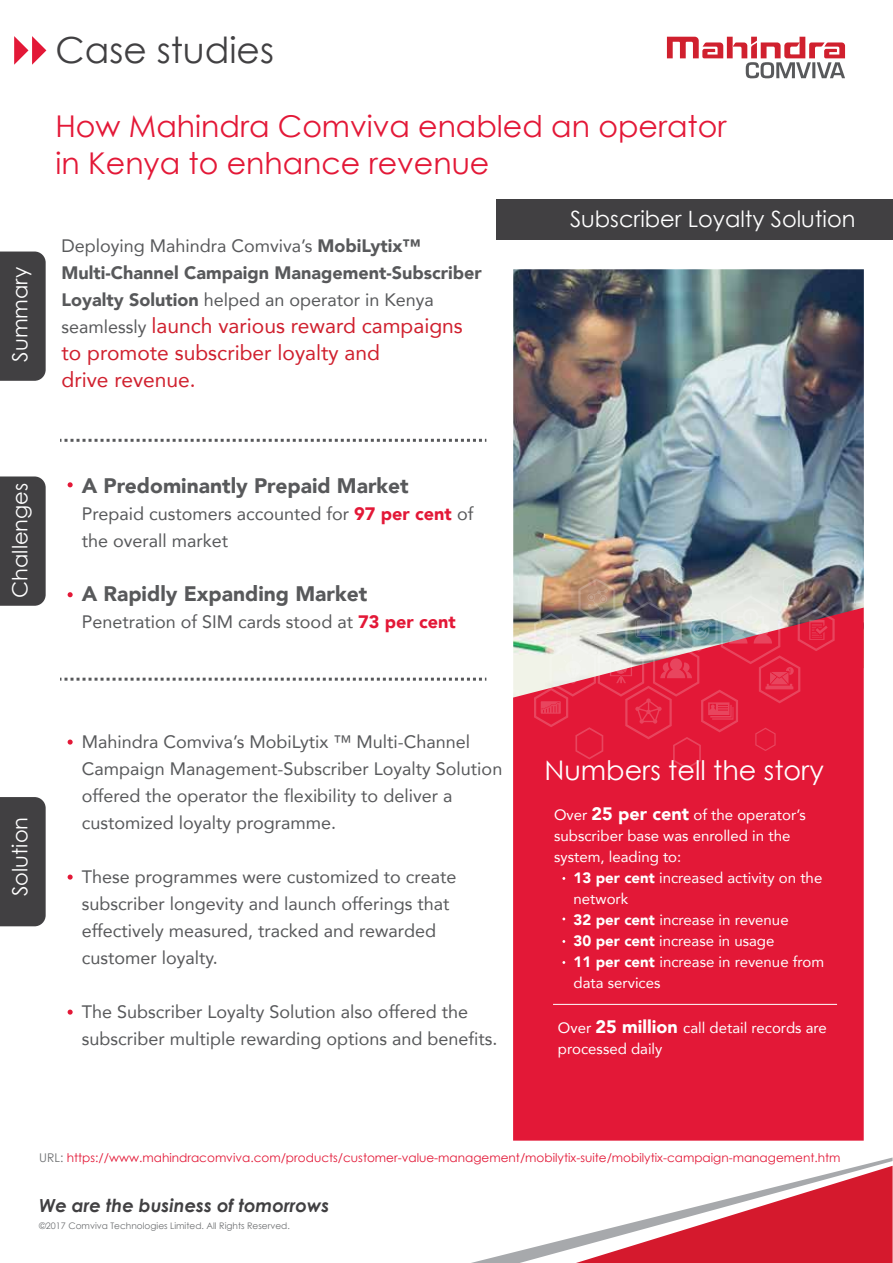
<style>
.page{position:relative;width:893px;height:1263px;background:#fff}
.page>*{position:absolute;margin:0;border:0;box-sizing:border-box;transform-origin:0 0}
.t1{font:36px "Century Gothic";color:#414042}
.t2{font:30px/37.5px "Century Gothic";color:#e31837}
.t3{font:27px "Century Gothic";color:#fff}
.t4{font:22.5px "Century Gothic";color:#fff}
.t5{font:21px/27px "Avenir";color:#d0202e}
.t6{font:900 21px "Avenir";color:#58595b}
.t7{font:21px "Century Gothic";color:#fff}
.t8{font:18px/27px "Avenir";color:#58595b}
.t9{font:900 18px/27px "Avenir";color:#58595b}
.t10{font:italic 700 18px "Century Gothic";color:#414042}
.t11{font:15px/21px "Avenir";color:#fff}
.t12{font:12px "Century Gothic";color:#e31837}
.t13{font:9px "Century Gothic";color:#6d6f71}
.s1{font-weight:400}
.s2{font-size:18px;color:#58595b}
.s3{font-weight:900;color:#e31837}
.s4{font-weight:900;font-size:18px}
.s5{font-weight:900}
.s6{color:#6d6f71}
</style>
<div class="page">
<div style="left:497px;top:200px;width:396px;height:40px;background:#414042"></div>
<img style="left:513px;top:269px;width:351px;height:339px">
<div style="left:513px;top:608px;width:351px;height:533px;background:#e31837"></div>
<svg style="left:60px;top:439px;width:426px;height:3px"></svg>
<svg style="left:60px;top:678px;width:426px;height:3px"></svg>
<svg style="left:68px;top:482px;width:5px;height:5px"></svg>
<svg style="left:68px;top:592px;width:5px;height:5px"></svg>
<svg style="left:68px;top:739px;width:5px;height:6px"></svg>
<svg style="left:68px;top:874px;width:5px;height:6px"></svg>
<svg style="left:68px;top:1009px;width:5px;height:6px"></svg>
<svg style="left:667px;top:37px;width:178px;height:42px"></svg>
<svg style="left:471px;top:1157px;width:422px;height:106px"></svg>
<div style="left:0;top:252px;width:46px;height:129px;background:#414042"></div>
<div style="left:0;top:476px;width:46px;height:130px;background:#414042"></div>
<div style="left:0;top:797px;width:46px;height:129px;background:#414042"></div>
<hr style="left:553px;top:1004px;width:284px;height:1px;background:#fff">
<svg style="left:14px;top:36px;width:32px;height:29px"></svg>
<img style="left:534px;top:562px;width:301px;height:207px">
<h1 class="t1" style="left:56px;top:25px;width:220px">Case studies</h1>
<h2 class="t2" style="left:56px;top:106px;width:672px">How Mahindra Comviva enabled an operator in Kenya to enhance revenue</h2>
<p class="t7" style="left:5px;top:362px;width:96px;rotate:-90deg">Summary</p>
<p class="t9" style="left:62px;top:232px;width:422px"><span class="s1">Deploying Mahindra Comviva’s</span> MobiLytix™<br>Multi-Channel Campaign Management-Subscriber<br>Loyalty Solution <span class="s1">helped an operator in Kenya</span></p>
<p class="t5" style="left:62px;top:312px;width:403px"><span class="s2">seamlessly</span> launch various reward campaigns to promote subscriber loyalty and<br>drive revenue.</p>
<p class="t7" style="left:5px;top:598px;width:117px;rotate:-90deg">Challenges</p>
<p class="t6" style="left:82px;top:468px;width:329px">A Predominantly Prepaid Market</p>
<p class="t8" style="left:82px;top:500px;width:393px">Prepaid customers accounted for <span class="s3">97 per cent</span> of the overall market</p>
<p class="t6" style="left:82px;top:576px;width:287px">A Rapidly Expanding Market</p>
<p class="t8" style="left:82px;top:608px;width:375px">Penetration of SIM cards stood at <span class="s3">73 per cent</span></p>
<p class="t4" style="left:570px;top:203px;width:287px">Subscriber Loyalty Solution</p>
<p class="t7" style="left:5px;top:896px;width:81px;rotate:-90deg">Solution</p>
<p class="t8" style="left:82px;top:728px;width:422px">Mahindra Comviva’s MobiLytix ™ Multi-Channel Campaign Management-Subscriber Loyalty Solution offered the operator the flexibility to deliver a customized loyalty programme.</p>
<p class="t8" style="left:82px;top:863px;width:376px">These programmes were customized to create subscriber longevity and launch offerings that effectively measured, tracked and rewarded customer loyalty.</p>
<p class="t8" style="left:82px;top:998px;width:417px">The Subscriber Loyalty Solution also offered the subscriber multiple rewarding options and benefits.</p>
<h3 class="t3" style="left:545px;top:751px;width:281px">Numbers tell the story</h3>
<p class="t11" style="left:554px;top:804px;width:253px">Over <span class="s4">25 per cent</span> of the operator’s subscriber base was enrolled in the system, leading to:</p>
<p class="t11" style="left:574px;top:867px;width:252px"><span class="s5">13 per cent</span> increased activity on the network<br><span class="s5">32 per cent</span> increase in revenue<br><span class="s5">30 per cent</span> increase in usage<br><span class="s5">11 per cent</span> increase in revenue from data services</p>
<p class="t11" style="left:558px;top:1017px;width:270px">Over <span class="s4">25 million</span> call detail records are processed daily</p>
<p class="t12" style="left:39px;top:1149px;width:803px"><span class="s6">URL:</span> https://www.mahindracomviva.com/products/customer-value-management/mobilytix-suite/mobilytix-campaign-management.htm</p>
<p class="t10" style="left:39px;top:1192px;width:292px">We are the business of tomorrows</p>
<p class="t13" style="left:39px;top:1219px;width:252px">©2017 Comviva Technologies Limited. All Rights Reserved.</p>
</div>
